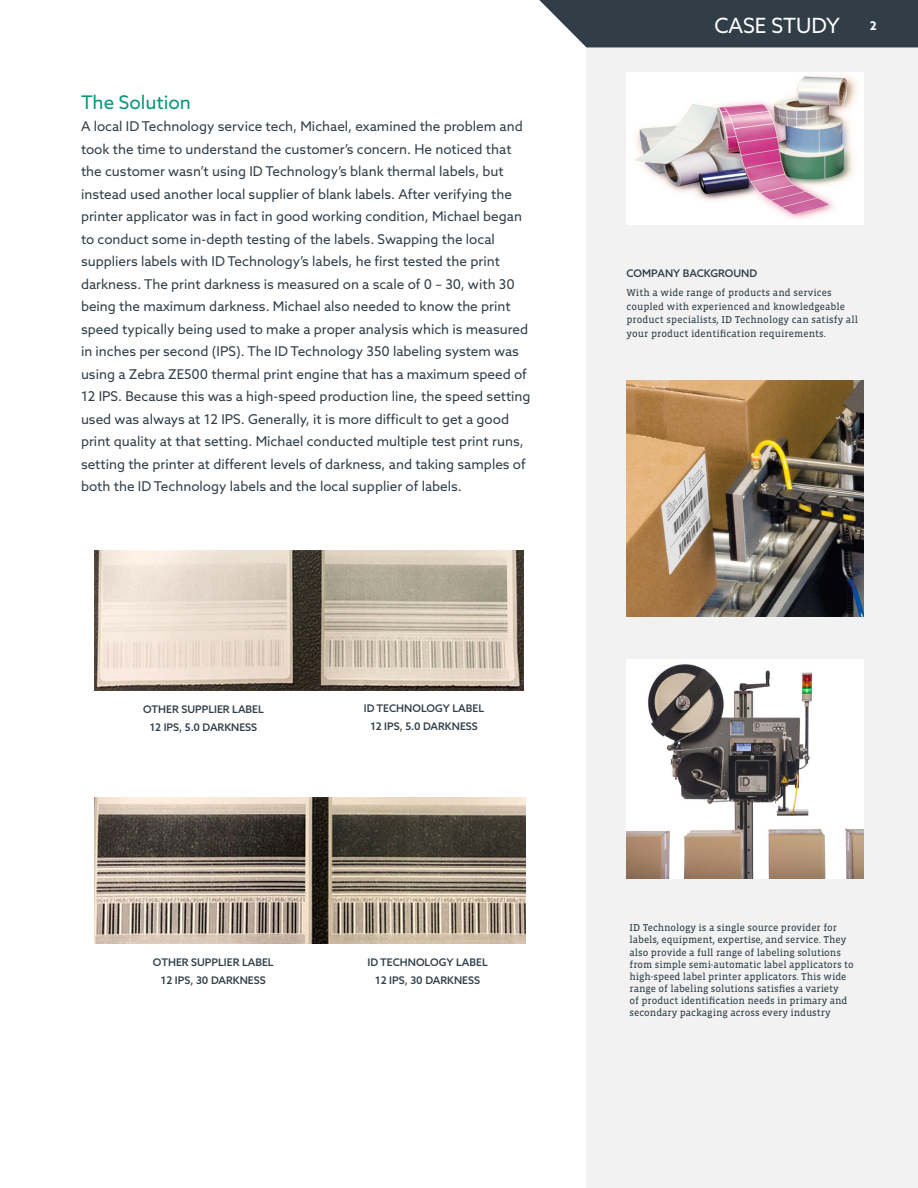
<style>
.page{position:relative;width:918px;height:1188px;background:#fff}
.page>*{position:absolute;margin:0;border:0;box-sizing:border-box;transform-origin:0 0}
.t1{font:21px "Azo Sans";color:#fff}
.H5_-_Heading_Green{font:18.75px "Azo Sans";color:#009778}
.B1_-_Body_-_Standard{font:13.5px/22.5px "Azo Sans";color:#313e48}
.t2{font:700 12px "Azo Sans";color:#fff}
.H8_-_Heading_Gray{font:500 10.5px "Azo Sans";color:#313e48}
.H8_-_Heading_Gray-2{font:10.2px/12.1px "Vista Slab OTCE";color:#313e48}
.B5_-_Captions{font:10.2px/13.5px "Vista Slab OTCE";letter-spacing:.01em;color:#313e48}
</style>
<div class="page">
<div style="left:586px;top:44px;width:332px;height:1144px;background:#f1f2f1"></div>
<img style="left:627px;top:660px;width:237px;height:219px">
<img style="left:626px;top:381px;width:238px;height:235px">
<img style="left:627px;top:72px;width:237px;height:152px">
<img style="left:94px;top:551px;width:430px;height:139px">
<img style="left:94px;top:798px;width:432px;height:146px">
<div style="left:539px;top:0;width:379px;height:47px;background:#313e48"></div>
<p class="H5_-_Heading_Green" style="left:81px;top:90px;width:112px">The Solution</p>
<p class="B1_-_Body_-_Standard" style="left:81px;top:115px;width:451px">A local ID Technology service tech, Michael, examined the problem and took the time to understand the customer’s concern. He noticed that the customer wasn’t using ID Technology’s blank thermal labels, but instead used another local supplier of blank labels. After verifying the printer applicator was in fact in good working condition, Michael began to conduct some in-depth testing of the labels. Swapping the local suppliers labels with ID Technology’s labels, he first tested the print darkness. The print darkness is measured on a scale of 0 – 30, with 30 being the maximum darkness. Michael also needed to know the print speed typically being used to make a proper analysis which is measured in inches per second (IPS). The ID Technology 350 labeling system was using a Zebra ZE500 thermal print engine that has a maximum speed of 12 IPS. Because this was a high-speed production line, the speed setting used was always at 12 IPS. Generally, it is more difficult to get a good print quality at that setting. Michael conducted multiple test print runs, setting the printer at different levels of darkness, and taking samples of both the ID Technology labels and the local supplier of labels.</p>
<p class="H8_-_Heading_Gray" style="left:143px;top:702px;width:122px">OTHER SUPPLIER LABEL</p>
<p class="H8_-_Heading_Gray" style="left:150px;top:720px;width:109px">12 IPS, 5.0 DARKNESS</p>
<p class="H8_-_Heading_Gray" style="left:153px;top:956px;width:122px">OTHER SUPPLIER LABEL</p>
<p class="H8_-_Heading_Gray" style="left:161px;top:974px;width:106px">12 IPS, 30 DARKNESS</p>
<p class="H8_-_Heading_Gray" style="left:364px;top:702px;width:122px">ID TECHNOLOGY LABEL</p>
<p class="H8_-_Heading_Gray" style="left:370px;top:720px;width:109px">12 IPS, 5.0 DARKNESS</p>
<p class="H8_-_Heading_Gray" style="left:368px;top:956px;width:122px">ID TECHNOLOGY LABEL</p>
<p class="H8_-_Heading_Gray" style="left:375px;top:974px;width:106px">12 IPS, 30 DARKNESS</p>
<h1 class="t1" style="left:714px;top:12px;width:127px">CASE STUDY</h1>
<p class="t2" style="left:870px;top:18px;width:8px">2</p>
<p class="H8_-_Heading_Gray" style="left:626px;top:267px;width:132px">COMPANY BACKGROUND</p>
<p class="B5_-_Captions" style="left:626px;top:286px;width:233px">With a wide range of products and services coupled with experienced and knowledgeable product specialists, ID Technology can satisfy all your product identification requirements.</p>
<p class="H8_-_Heading_Gray-2" style="left:630px;top:922px;width:226px">ID Technology is a single source provider for labels, equipment, expertise, and service. They also provide a full range of labeling solutions from simple semi-automatic label applicators to high-speed label printer applicators. This wide range of labeling solutions satisfies a variety<br>of product identification needs in primary and secondary packaging across every industry</p>
</div>
